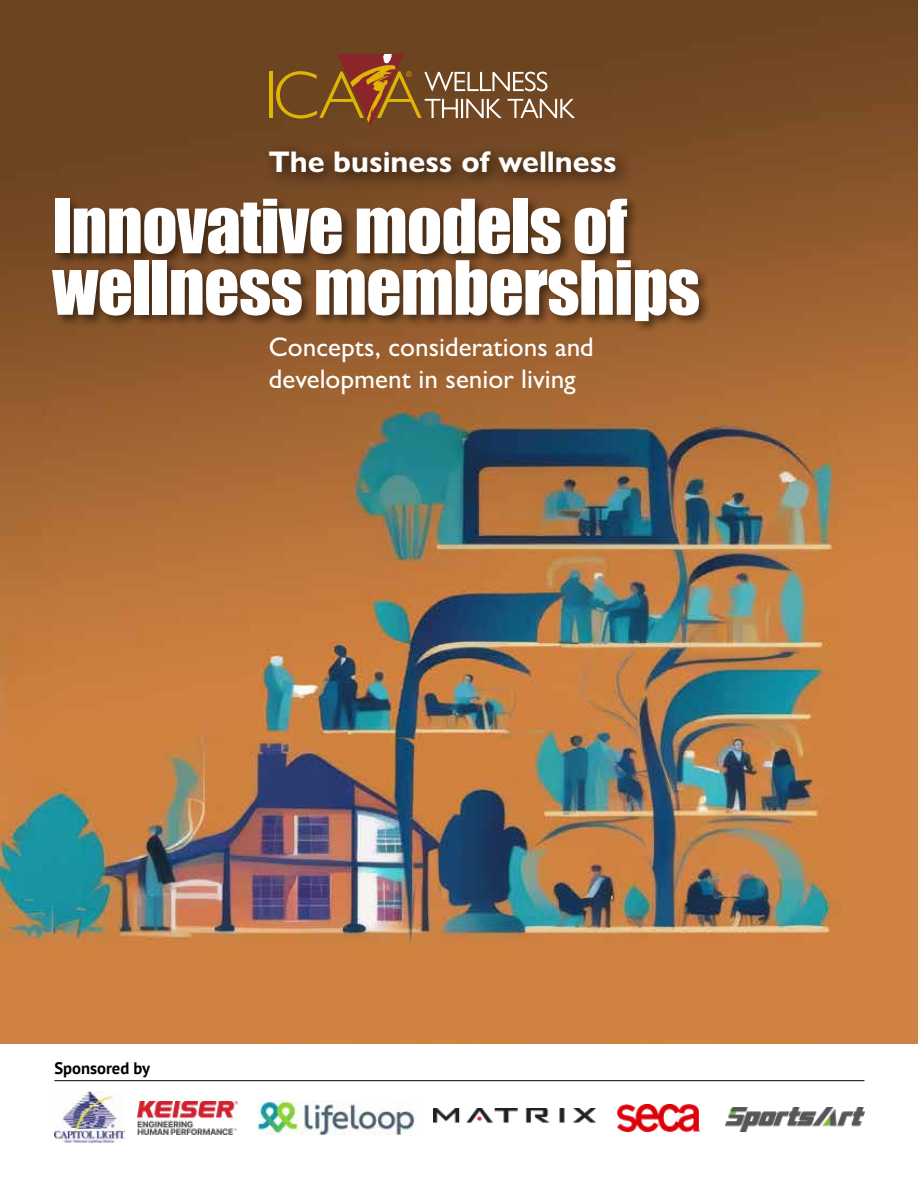
<style>
.page{position:relative;width:918px;height:1188px;background:#fff}
.page>*{position:absolute;margin:0;border:0;box-sizing:border-box;transform-origin:0 0}
.t1{font:69px/61.5px "Impact";letter-spacing:-.01em;color:#fff}
.t2{font:700 30px "Gill Sans Nova";color:#fff}
.t3{font:500 27px/32.4px "Gill Sans Nova";color:#fff}
.t4{font:700 16.65px "PT Sans";color:#000}
</style>
<div class="page">
<img style="left:0;top:0;width:918px;height:1043px">
<hr style="left:54px;top:1080px;width:810px;height:1px;background:#000">
<img style="left:138px;top:1102px;width:100px;height:33px">
<img style="left:434px;top:1109px;width:161px;height:14px">
<img style="left:726px;top:1107px;width:138px;height:24px">
<img style="left:617px;top:1105px;width:82px;height:26px">
<img style="left:54px;top:1091px;width:71px;height:51px">
<img style="left:257px;top:1100px;width:158px;height:36px">
<div style="left:260px;top:141px;width:375px;height:51px;background:#000;opacity:.75"></div>
<hr style="left:269px;top:72px;width:4px;height:46px;background:#deb407">
<svg style="left:276px;top:54px;width:299px;height:73px"></svg>
<div style="left:49px;top:196px;width:663px;height:138px;background:#000;opacity:.5"></div>
<p class="t2" style="left:269px;top:143px;width:349px">The business of wellness</p>
<h1 class="t1" style="left:52px;top:194px;width:649px">Innovative models of wellness memberships</h1>
<p class="t3" style="left:269px;top:330px;width:327px">Concepts, considerations and development in senior living</p>
<p class="t4" style="left:54px;top:1057px;width:97px">Sponsored by</p>
</div>
